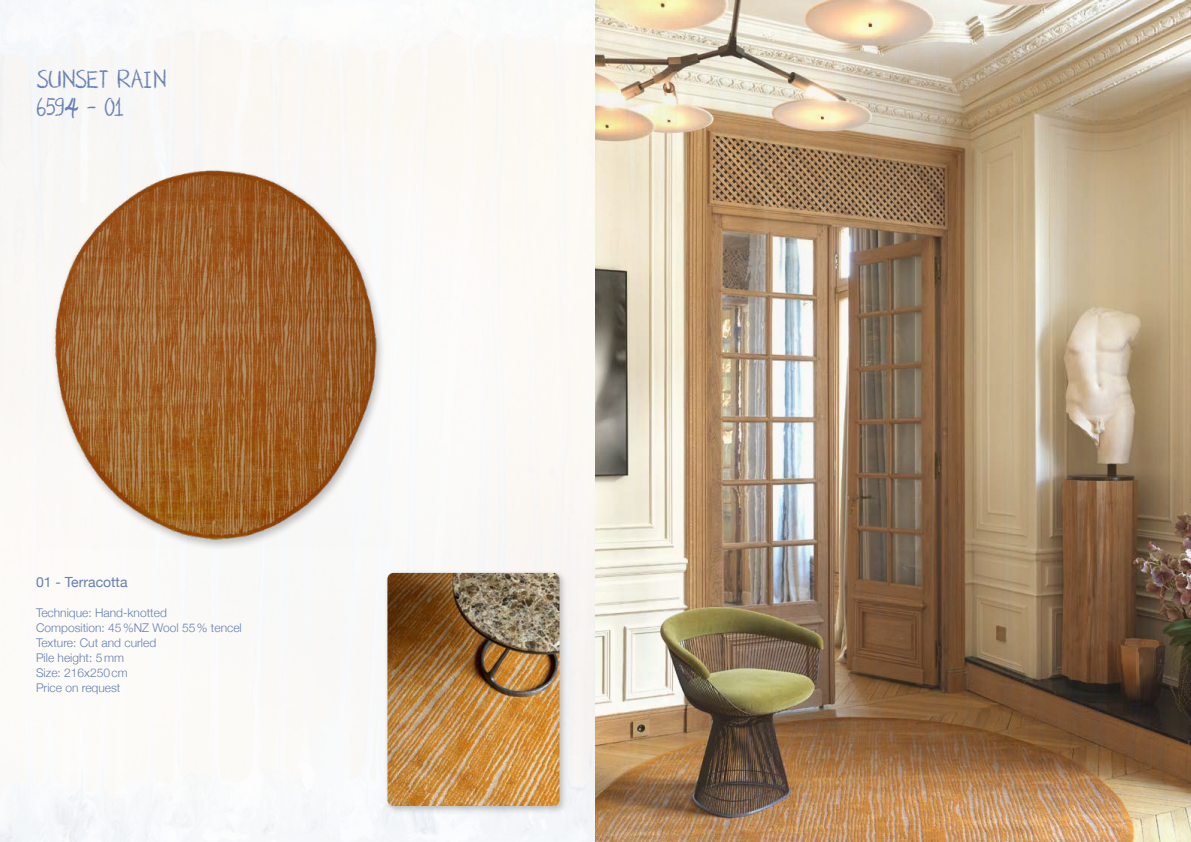
<style>
.page{position:relative;width:1191px;height:842px;background:#fff}
.page>*{position:absolute;margin:0;border:0;box-sizing:border-box;transform-origin:0 0}
.t1{font:29px/28px "DK Nouveau Crayon";letter-spacing:-.04em;color:#657fb3}
.t2{font:14px "Helvetica Neue";color:#657fb3}
.t3{font:300 12px/15px "Helvetica Neue";color:#657fb3}
.s1{font-family:"Bradley Hand ITCTT";font-weight:700;font-size:35.5px}
</style>
<div class="page">
<img style="left:595px;top:0;width:596px;height:842px">
<img style="left:36px;top:160px;width:355px;height:388px">
<div style="left:384px;top:569px;width:184px;height:246px;background:#000;opacity:.24"></div>
<img style="left:387px;top:573px;width:172px;height:233px">
<h1 class="t1" style="left:36px;top:66px;width:132px">SUNSET RAIN<br>659<span class="s1">4</span> - 01</h1>
<p class="t2" style="left:36px;top:572px;width:93px">01 - Terracotta</p>
<p class="t3" style="left:36px;top:604px;width:207px">Technique: Hand-knotted<br>Composition: 45%NZ Wool 55% tencel<br>Texture: Cut and curled<br>Pile height: 5mm<br>Size: 216x250cm<br>Price on request</p>
</div>
